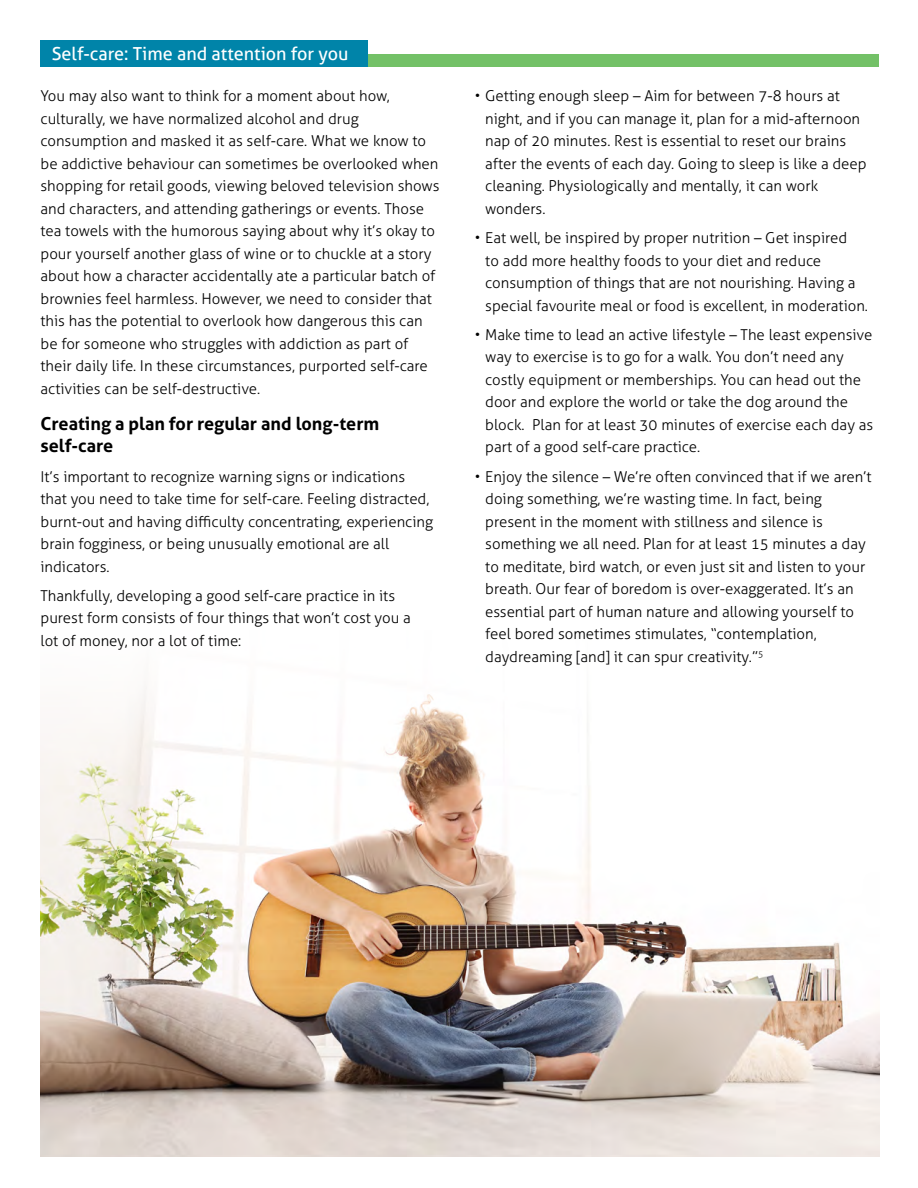
<style>
.page{position:relative;width:918px;height:1188px;background:#fff}
.page>*{position:absolute;margin:0;border:0;box-sizing:border-box;transform-origin:0 0}
.t1{font:700 18px/22.5px "Aller";color:#000}
.t2{font:18px "Aller";color:#fff}
.t3{font:300 15px/22.5px "Aller";color:#000}
</style>
<div class="page">
<img style="left:40px;top:840px;width:839px;height:317px">
<div style="left:52px;top:54px;width:827px;height:13px;background:#73c167"></div>
<div style="left:40px;top:40px;width:328px;height:27px;background:#0084a9"></div>
<p class="t2" style="left:52px;top:43px;width:298px">Self-care: Time and attention for you</p>
<p class="t3" style="left:40px;top:85px;width:401px">You may also want to think for a moment about how, culturally, we have normalized alcohol and drug consumption and masked it as self-care. What we know to be addictive behaviour can sometimes be overlooked when shopping for retail goods, viewing beloved television shows and characters, and attending gatherings or events. Those tea towels with the humorous saying about why it’s okay to pour yourself another glass of wine or to chuckle at a story about how a character accidentally ate a particular batch of brownies feel harmless. However, we need to consider that this has the potential to overlook how dangerous this can be for someone who struggles with addiction as part of their daily life. In these circumstances, purported self-care activities can be self-destructive.</p>
<p class="t1" style="left:40px;top:412px;width:340px">Creating a plan for regular and long-term self-care</p>
<p class="t3" style="left:40px;top:465px;width:394px">It’s important to recognize warning signs or indications that you need to take time for self-care. Feeling distracted, burnt-out and having difficulty concentrating, experiencing brain fogginess, or being unusually emotional are all indicators.</p>
<p class="t3" style="left:40px;top:584px;width:372px">Thankfully, developing a good self-care practice in its purest form consists of four things that won’t cost you a lot of money, nor a lot of time:</p>
<p class="t3" style="left:485px;top:85px;width:383px;text-indent:-11px">• Getting enough sleep – Aim for between 7-8 hours at night, and if you can manage it, plan for a mid-afternoon nap of 20 minutes. Rest is essential to reset our brains after the events of each day. Going to sleep is like a deep cleaning. Physiologically and mentally, it can work wonders.</p>
<p class="t3" style="left:485px;top:227px;width:384px;text-indent:-10px">• Eat well, be inspired by proper nutrition – Get inspired<br>to add more healthy foods to your diet and reduce consumption of things that are not nourishing. Having a special favourite meal or food is excellent, in moderation.</p>
<p class="t3" style="left:485px;top:323px;width:390px;text-indent:-11px">• Make time to lead an active lifestyle – The least expensive way to exercise is to go for a walk. You don’t need any costly equipment or memberships. You can head out the door and explore the world or take the dog around the block. Plan for at least 30 minutes of exercise each day as part of a good self-care practice.</p>
<p class="t3" style="left:485px;top:465px;width:388px;text-indent:-11px">• Enjoy the silence – We’re often convinced that if we aren’t doing something, we’re wasting time. In fact, being present in the moment with stillness and silence is something we all need. Plan for at least 15 minutes a day to meditate, bird watch, or even just sit and listen to your breath. Our fear of boredom is over-exaggerated. It’s an essential part of human nature and allowing yourself to feel bored sometimes stimulates, “contemplation, daydreaming [and] it can spur creativity.”<sup>5</sup></p>
</div>
